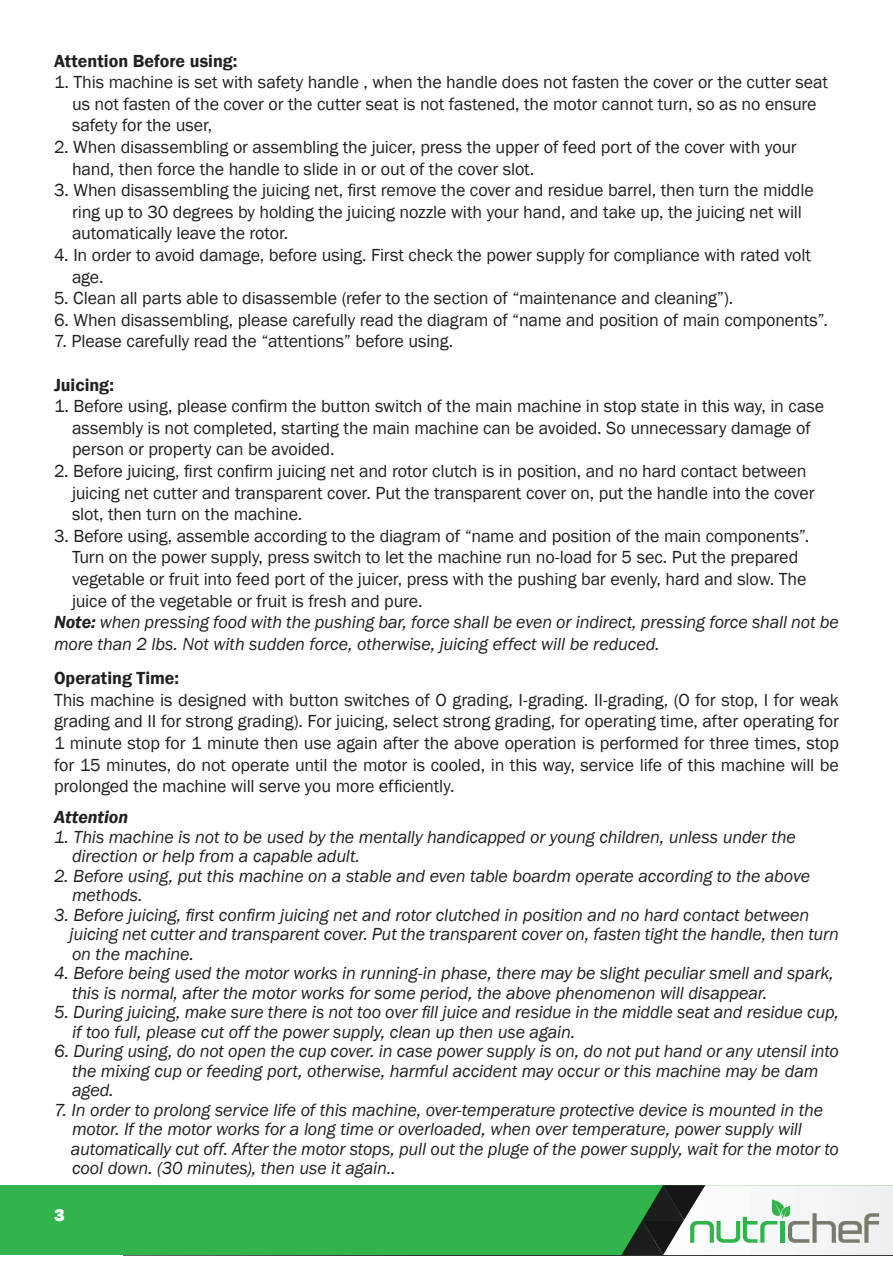
<style>
.page{position:relative;width:893px;height:1263px;background:#fff}
.page>*{position:absolute;margin:0;border:0;box-sizing:border-box;transform-origin:0 0}
.t1{font:18px/21.6px "Franklin Gothic";letter-spacing:-.01em;color:#231f20}
.t2{font:italic 18px/19.5px "Franklin Gothic";letter-spacing:-.01em;color:#231f20}
.t3{font:600 18px "Franklin Gothic";color:#231f20}
.t4{font:italic 600 18px "Franklin Gothic";letter-spacing:-.005em;color:#231f20}
.t5{font:800 18px "Franklin Gothic";color:#fff}
.s1{font-weight:600}
</style>
<div class="page">
<div style="left:0;top:1185px;width:893px;height:70px;background:#31b44c"></div>
<svg style="left:621px;top:1185px;width:272px;height:70px;background:#b1c5b6"></svg>
<p class="t3" style="left:54px;top:50px;width:185px">Attention Before using:</p>
<p class="t1" style="left:72px;top:72px;width:758px;text-indent:-18px">1. This machine is set with safety handle , when the handle does not fasten the cover or the cutter seat us not fasten of the cover or the cutter seat is not fastened, the motor cannot turn, so as no ensure safety for the user,</p>
<p class="t1" style="left:72px;top:137px;width:726px;text-indent:-18px">2. When disassembling or assembling the juicer, press the upper of feed port of the cover with your hand, then force the handle to slide in or out of the cover slot.</p>
<p class="t1" style="left:72px;top:180px;width:743px;text-indent:-18px">3. When disassembling the juicing net, first remove the cover and residue barrel, then turn the middle ring up to 30 degrees by holding the juicing nozzle with your hand, and take up, the juicing net will automatically leave the rotor.</p>
<p class="t1" style="left:72px;top:245px;width:741px;text-indent:-18px">4. In order to avoid damage, before using. First check the power supply for compliance with rated volt age.</p>
<p class="t1" style="left:54px;top:288px;width:681px">5. Clean all parts able to disassemble (refer to the section of “maintenance and cleaning”).</p>
<p class="t1" style="left:54px;top:309px;width:775px">6. When disassembling, please carefully read the diagram of “name and position of main components”.</p>
<p class="t1" style="left:54px;top:331px;width:401px">7. Please carefully read the “attentions” before using.</p>
<p class="t3" style="left:54px;top:374px;width:61px">Juicing:</p>
<p class="t1" style="left:72px;top:396px;width:754px;text-indent:-18px">1. Before using, please confirm the button switch of the main machine in stop state in this way, in case assembly is not completed, starting the main machine can be avoided. So unnecessary damage of person or property can be avoided.</p>
<p class="t1" style="left:72px;top:461px;width:744px;text-indent:-18px">2. Before juicing, first confirm juicing net and rotor clutch is in position, and no hard contact between juicing net cutter and transparent cover. Put the transparent cover on, put the handle into the cover slot, then turn on the machine.</p>
<p class="t1" style="left:54px;top:525px;width:757px">3. Before using, assemble according to the diagram of “name and position of the main components”.</p>
<p class="t1" style="left:72px;top:547px;width:728px">Turn on the power supply, press switch to let the machine run no-load for 5 sec. Put the prepared</p>
<p class="t1" style="left:72px;top:569px;width:736px">vegetable or fruit into feed port of the juicer, press with the pushing bar evenly, hard and slow. The</p>
<p class="t1" style="left:72px;top:590px;width:352px">juice of the vegetable or fruit is fresh and pure.</p>
<p class="t2" style="left:54px;top:613px;width:786px"><span class="s1">Note:</span> when pressing food with the pushing bar, force shall be even or indirect, pressing force shall not be</p>
<p class="t2" style="left:54px;top:634px;width:607px">more than 2 lbs. Not with sudden force, otherwise, juicing effect will be reduced.</p>
<p class="t3" style="left:54px;top:667px;width:127px">Operating Time:</p>
<p class="t1" style="left:54px;top:689px;width:786px;text-align:justify">This machine is designed with button switches of O grading, I-grading. II-grading, (O for stop, I for weak grading and II for strong grading). For juicing, select strong grading, for operating time, after operating for 1 minute stop for 1 minute then use again after the above operation is performed for three times, stop for 15 minutes, do not operate until the motor is cooled, in this way, service life of this machine will be prolonged the machine will serve you more efficiently.</p>
<p class="t4" style="left:54px;top:805px;width:76px">Attention</p>
<p class="t2" style="left:72px;top:827px;width:725px;text-indent:-18px">1. This machine is not to be used by the mentally handicapped or young children, unless under the direction or help from a capable adult.</p>
<p class="t2" style="left:72px;top:866px;width:740px;text-indent:-18px">2. Before using, put this machine on a stable and even table boardm operate according to the above methods.</p>
<p class="t2" style="left:70px;top:905px;width:771px;text-indent:-16px">3. Before juicing, first confirm juicing net and rotor clutched in position and no hard contact between juicing net cutter and transparent cover. Put the transparent cover on, fasten tight the handle, then turn on the machine.</p>
<p class="t2" style="left:72px;top:964px;width:763px;text-indent:-18px">4. Before being used the motor works in running-in phase, there may be slight peculiar smell and spark, this is normal, after the motor works for some period, the above phenomenon will disappear.</p>
<p class="t2" style="left:72px;top:1003px;width:768px;text-indent:-18px">5. During juicing, make sure there is not too over fill juice and residue in the middle seat and residue cup, if too full, please cut off the power supply, clean up then use again.</p>
<p class="t2" style="left:72px;top:1042px;width:768px;text-indent:-18px">6. During using, do not open the cup cover. in case power supply is on, do not put hand or any utensil into the mixing cup or feeding port, otherwise, harmful accident may occur or this machine may be dam aged.</p>
<p class="t2" style="left:71px;top:1100px;width:769px;text-indent:-17px">7. In order to prolong service life of this machine, over-temperature protective device is mounted in the motor. If the motor works for a long time or overloaded, when over temperature, power supply will automatically cut off. After the motor stops, pull out the pluge of the power supply, wait for the motor to cool down. (30 minutes), then use it again..</p>
<p class="t5" style="left:54px;top:1204px;width:12px">3</p>
</div>
